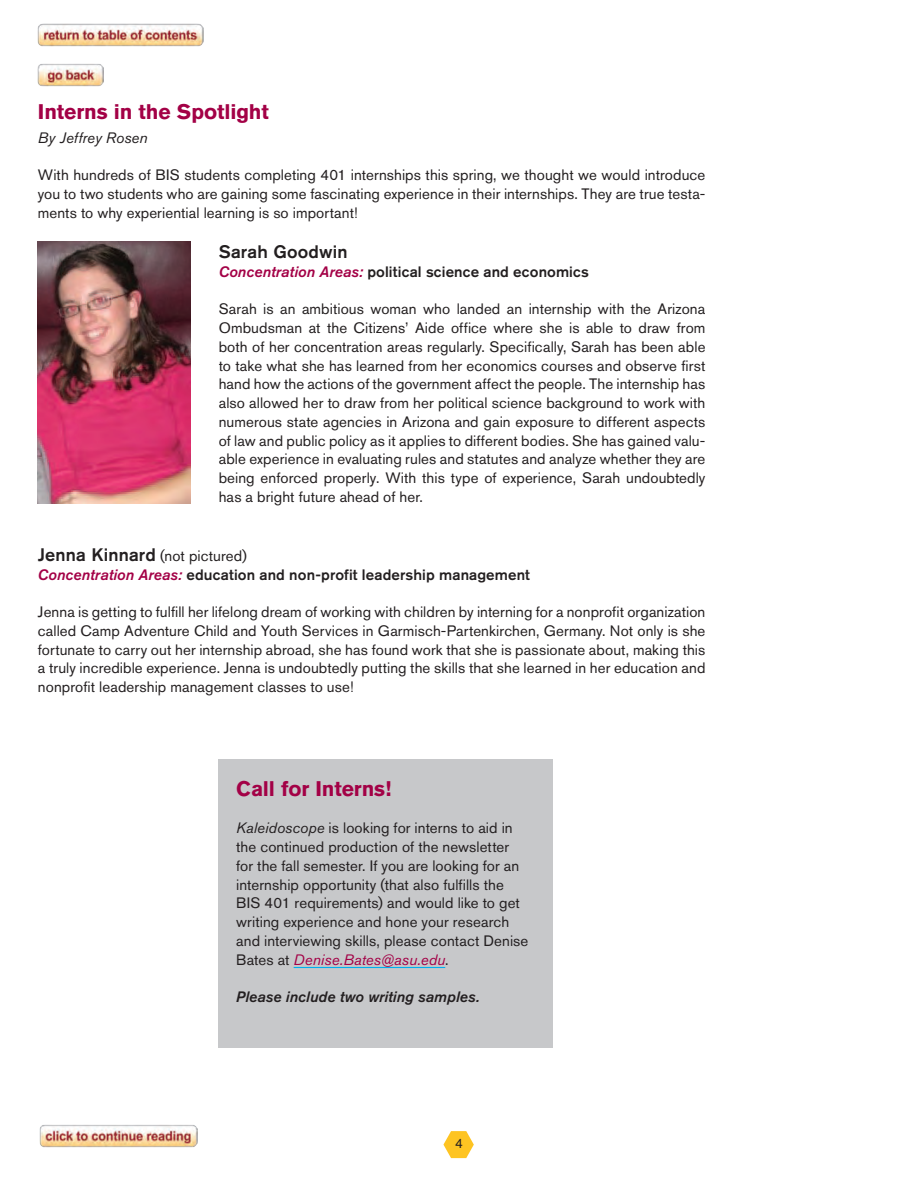
<style>
.page{position:relative;width:918px;height:1188px;background:#fff}
.page>*{position:absolute;margin:0;border:0;box-sizing:border-box;transform-origin:0 0}
.t1{font:700 21px "Akzidenz Grotesk Pro";letter-spacing:-.005em;color:#a30146}
.t2{font:500 18px "Akzidenz Grotesk Pro";letter-spacing:.01em;color:#231f20}
.t3{font:15px/18.8px "Akzidenz Grotesk Pro";letter-spacing:.005em;color:#231f20;text-align:justify}
.t4{font:500 15px/18.8px "Akzidenz Grotesk Pro";letter-spacing:.01em;color:#231f20}
.t5{font:italic 500 15px "Akzidenz Grotesk Pro";letter-spacing:.005em;color:#231f20}
.t6{font:italic 15px "Akzidenz Grotesk Pro";letter-spacing:.005em;color:#231f20}
.t7{font:13.5px "Akzidenz Grotesk Pro";color:#231f20}
.s1{font-style:italic;color:#a30146}
.s2{font-size:18px}
.s3{font-weight:400}
.s4{font-style:italic}
</style>
<div class="page">
<svg style="left:443px;top:1131px;width:31px;height:27px"></svg>
<img style="left:38px;top:24px;width:166px;height:23px">
<img style="left:38px;top:63px;width:65px;height:23px">
<img style="left:39px;top:1124px;width:159px;height:23px">
<img style="left:37px;top:242px;width:153px;height:262px">
<div style="left:219px;top:759px;width:334px;height:289px;background:#c7c8ca"></div>
<hr style="left:294px;top:967px;width:151px;height:1px;background:#00aeef">
<h1 class="t1" style="left:38px;top:98px;width:232px">Interns in the Spotlight</h1>
<p class="t6" style="left:38px;top:128px;width:111px">By Jeffrey Rosen</p>
<p class="t3" style="left:38px;top:166px;width:669px">With hundreds of BIS students completing 401 internships this spring, we thought we would introduce you to two students who are gaining some fascinating experience in their internships. They are true testa&shy;ments to why experiential learning is so important!</p>
<p class="t2" style="left:219px;top:240px;width:130px">Sarah Goodwin</p>
<p class="t4" style="left:219px;top:262px;width:372px"><span class="s1">Concentration Areas:</span> political science and economics</p>
<p class="t3" style="left:219px;top:300px;width:488px">Sarah is an ambitious woman who landed an internship with the Arizona Ombudsman at the Citizens’ Aide office where she is able to draw from both of her concentration areas regularly. Specifically, Sarah has been able to take what she has learned from her economics courses and observe first hand how the actions of the government affect the people. The internship has also allowed her to draw from her political science background to work with numerous state agencies in Arizona and gain exposure to different aspects of law and public policy as it applies to different bodies. She has gained valu&shy;able experience in evaluating rules and statutes and analyze whether they are being enforced properly. With this type of experience, Sarah undoubtedly has a bright future ahead of her.</p>
<p class="t4" style="left:38px;top:546px;width:494px"><span class="s2">Jenna Kinnard</span> <span class="s3">(not pictured)<br></span><span class="s1">Concentration Areas:</span> education and non-profit leadership management</p>
<p class="t3" style="left:38px;top:602px;width:669px">Jenna is getting to fulfill her lifelong dream of working with children by interning for a nonprofit organization called Camp Adventure Child and Youth Services in Garmisch-Partenkirchen, Germany. Not only is she fortunate to carry out her internship abroad, she has found work that she is passionate about, making this a truly incredible experience. Jenna is undoubtedly putting the skills that she learned in her education and nonprofit leadership management classes to use!</p>
<h1 class="t1" style="left:236px;top:775px;width:156px">Call for Interns!</h1>
<p class="t3" style="left:236px;top:819px;width:294px;text-align:left"><span class="s4">Kaleidoscope</span> is looking for interns to aid in the continued production of the newsletter for the fall semester. If you are looking for an internship opportunity (that also fulfills the BIS 401 requirements) and would like to get writing experience and hone your research and interviewing skills, please contact Denise Bates at <span class="s1">Denise.Bates@asu.edu</span>.</p>
<p class="t5" style="left:236px;top:987px;width:245px">Please include two writing samples.</p>
<p class="t7" style="left:455px;top:1135px;width:9px">4</p>
</div>
